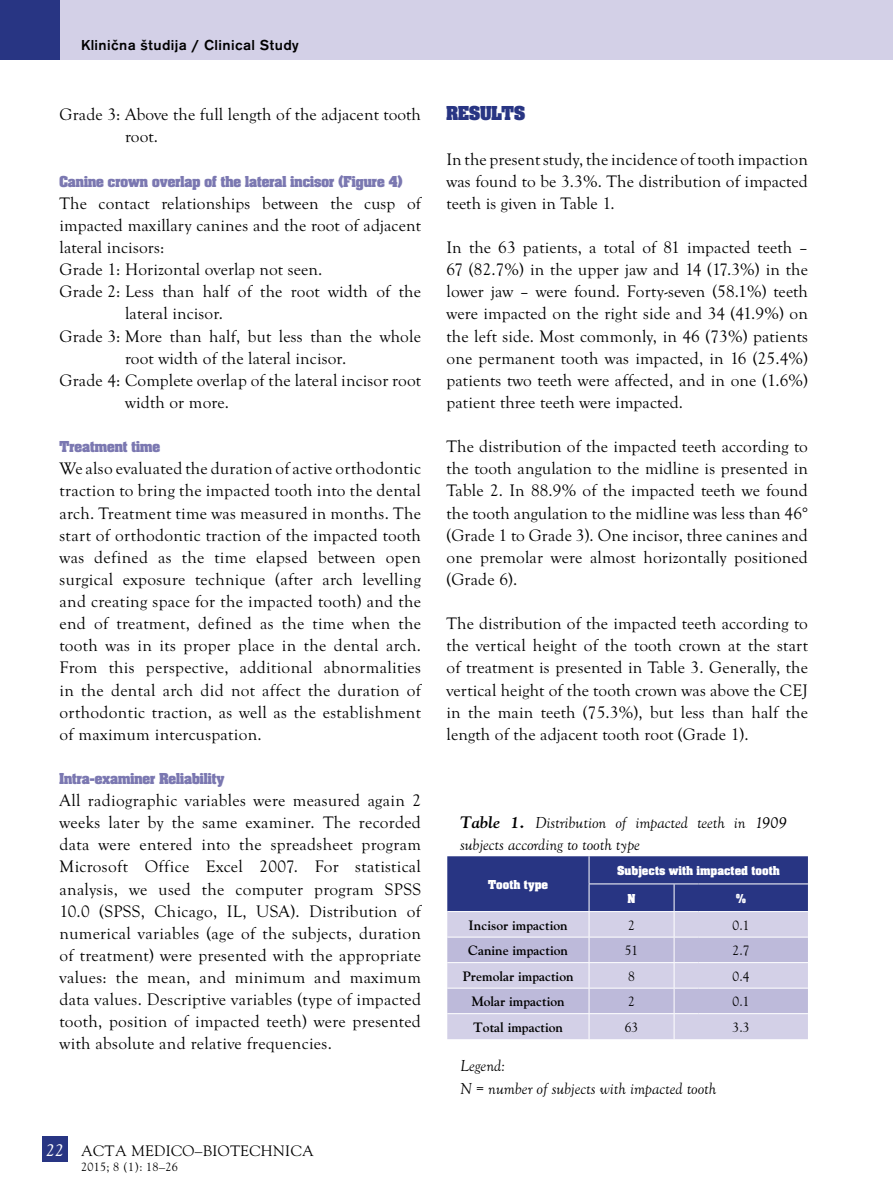
<style>
.page{position:relative;width:893px;height:1191px;background:#fff}
.page>*{position:absolute;margin:0;border:0;box-sizing:border-box;transform-origin:0 0}
.t1{font:700 21px "Aachen PCE";color:#283583}
.t2{font:17.25px/22px "Goudy Old Sty TCE";letter-spacing:.01em;color:#000;text-align:justify}
.t3{font:italic 16.5px/22px "Goudy Old Sty TCE";color:#000}
.t4{font:700 16.5px "Aachen PCE";color:#7b78b1}
.t5{font:500 15px "Accius TCE";letter-spacing:.025em;color:#000}
.t6{font:15px "MM Goudy";letter-spacing:.025em;color:#000}
.t7{font:700 13.5px "MM Goudy";color:#000}
.t8{font:700 13.5px/27.8px "Aachen DCE";color:#fff}
.t9{font:13.5px "MM Goudy";color:#000}
.t10{font:12px "MM Goudy";letter-spacing:.025em;color:#000}
.s1{font-family:"Goudy Old Sty TCE";font-style:italic;font-size:18px;color:#fff}
.s2{font-family:"MM Goudy";font-weight:700}
</style>
<div class="page">
<svg style="left:447px;top:856px;width:361px;height:183px;background:#9c9ec6"></svg>
<hr style="left:698px;top:1013px;width:110px;height:1px;background:#fff">
<div style="left:60px;top:0;width:833px;height:60px;background:#d3d0e7"></div>
<div style="left:0;top:0;width:60px;height:60px;background:#283583"></div>
<div style="left:42px;top:1135px;width:26px;height:26px;background:#283583"></div>
<p class="t5" style="left:81px;top:36px;width:219px">Klinična študija / Clinical Study</p>
<p class="t2" style="left:125px;top:104px;width:297px;text-indent:-66px">Grade 3: Above the full length of the adjacent tooth root.</p>
<p class="t4" style="left:60px;top:173px;width:345px">Canine crown overlap of the lateral incisor (Figure 4)</p>
<p class="t2" style="left:60px;top:192px;width:363px">The contact relationships between the cusp of</p>
<p class="t2" style="left:60px;top:214px;width:363px">impacted maxillary canines and the root of adjacent</p>
<p class="t2" style="left:60px;top:236px;width:106px">lateral incisors:</p>
<p class="t2" style="left:60px;top:259px;width:264px">Grade 1: Horizontal overlap not seen.</p>
<p class="t2" style="left:60px;top:281px;width:363px">Grade 2: Less than half of the root width of the</p>
<p class="t2" style="left:125px;top:303px;width:100px">lateral incisor.</p>
<p class="t2" style="left:60px;top:325px;width:363px">Grade 3: More than half, but less than the whole</p>
<p class="t2" style="left:125px;top:347px;width:223px">root width of the lateral incisor.</p>
<p class="t2" style="left:60px;top:369px;width:363px">Grade 4: Complete overlap of the lateral incisor root</p>
<p class="t2" style="left:125px;top:391px;width:106px">width or more.</p>
<p class="t4" style="left:60px;top:438px;width:102px">Treatment time</p>
<p class="t2" style="left:60px;top:458px;width:363px">We also evaluated the duration of active orthodontic traction to bring the impacted tooth into the dental arch. Treatment time was measured in months. The start of orthodontic traction of the impacted tooth was defined as the time elapsed between open surgical exposure technique (after arch levelling and creating space for the impacted tooth) and the end of treatment, defined as the time when the tooth was in its proper place in the dental arch.<br>From this perspective, additional abnormalities in the dental arch did not affect the duration of orthodontic traction, as well as the establishment of maximum intercuspation.</p>
<p class="t4" style="left:60px;top:770px;width:167px">Intra-examiner Reliability</p>
<p class="t2" style="left:60px;top:789px;width:363px">All radiographic variables were measured again 2 weeks later by the same examiner. The recorded data were entered into the spreadsheet program Microsoft Office Excel 2007. For statistical analysis, we used the computer program SPSS 10.0 (SPSS, Chicago, IL, USA). Distribution of numerical variables (age of the subjects, duration of treatment) were presented with the appropriate values: the mean, and minimum and maximum data values. Descriptive variables (type of impacted tooth, position of impacted teeth) were presented with absolute and relative frequencies.</p>
<p class="t6" style="left:46px;top:1141px;width:269px"><span class="s1">22</span> ACTA MEDICO–BIOTECHNICA</p>
<p class="t10" style="left:81px;top:1159px;width:98px">2015; 8 (1): 18–26</p>
<p class="t1" style="left:446px;top:103px;width:80px">RESULTS</p>
<p class="t2" style="left:446px;top:148px;width:363px">In the present study, the incidence of tooth impaction was found to be 3.3%. The distribution of impacted teeth is given in Table 1.</p>
<p class="t2" style="left:446px;top:236px;width:363px">In the 63 patients, a total of 81 impacted teeth – 67 (82.7%) in the upper jaw and 14 (17.3%) in the lower jaw – were found. Forty-seven (58.1%) teeth were impacted on the right side and 34 (41.9%) on the left side. Most commonly, in 46 (73%) patients one permanent tooth was impacted, in 16 (25.4%) patients two teeth were affected, and in one (1.6%) patient three teeth were impacted.</p>
<p class="t2" style="left:446px;top:436px;width:363px">The distribution of the impacted teeth according to the tooth angulation to the midline is presented in Table 2. In 88.9% of the impacted teeth we found the tooth angulation to the midline was less than 46° (Grade 1 to Grade 3). One incisor, three canines and one premolar were almost horizontally positioned (Grade 6).</p>
<p class="t2" style="left:446px;top:612px;width:363px">The distribution of the impacted teeth according to the vertical height of the tooth crown at the start of treatment is presented in Table 3. Generally, the vertical height of the tooth crown was above the CEJ in the main teeth (75.3%), but less than half the length of the adjacent tooth root (Grade 1).</p>
<p class="t3" style="left:460px;top:812px;width:328px"><span class="s2">Table 1.</span> Distribution of impacted teeth in 1909 subjects according to tooth type</p>
<p class="t8" style="left:488px;top:870px;width:62px">Tooth type</p>
<p class="t8" style="left:627px;top:856px;width:154px;text-indent:-10px">Subjects with impacted tooth<br>N</p>
<p class="t8" style="left:736px;top:884px;width:11px">%</p>
<p class="t7" style="left:469px;top:916px;width:101px">Incisor impaction</p>
<p class="t9" style="left:628px;top:916px;width:8px">2</p>
<p class="t9" style="left:733px;top:916px;width:18px">0.1</p>
<p class="t7" style="left:468px;top:942px;width:101px">Canine impaction</p>
<p class="t9" style="left:625px;top:942px;width:15px">51</p>
<p class="t9" style="left:733px;top:942px;width:18px">2.7</p>
<p class="t7" style="left:463px;top:967px;width:112px">Premolar impaction</p>
<p class="t9" style="left:628px;top:967px;width:8px">8</p>
<p class="t9" style="left:733px;top:967px;width:18px">0.4</p>
<p class="t7" style="left:472px;top:993px;width:95px">Molar impaction</p>
<p class="t9" style="left:628px;top:993px;width:8px">2</p>
<p class="t9" style="left:733px;top:993px;width:18px">0.1</p>
<p class="t7" style="left:473px;top:1018px;width:91px">Total impaction</p>
<p class="t9" style="left:625px;top:1019px;width:15px">63</p>
<p class="t9" style="left:733px;top:1019px;width:18px">3.3</p>
<p class="t3" style="left:460px;top:1055px;width:258px">Legend:<br>N = number of subjects with impacted tooth</p>
</div>
